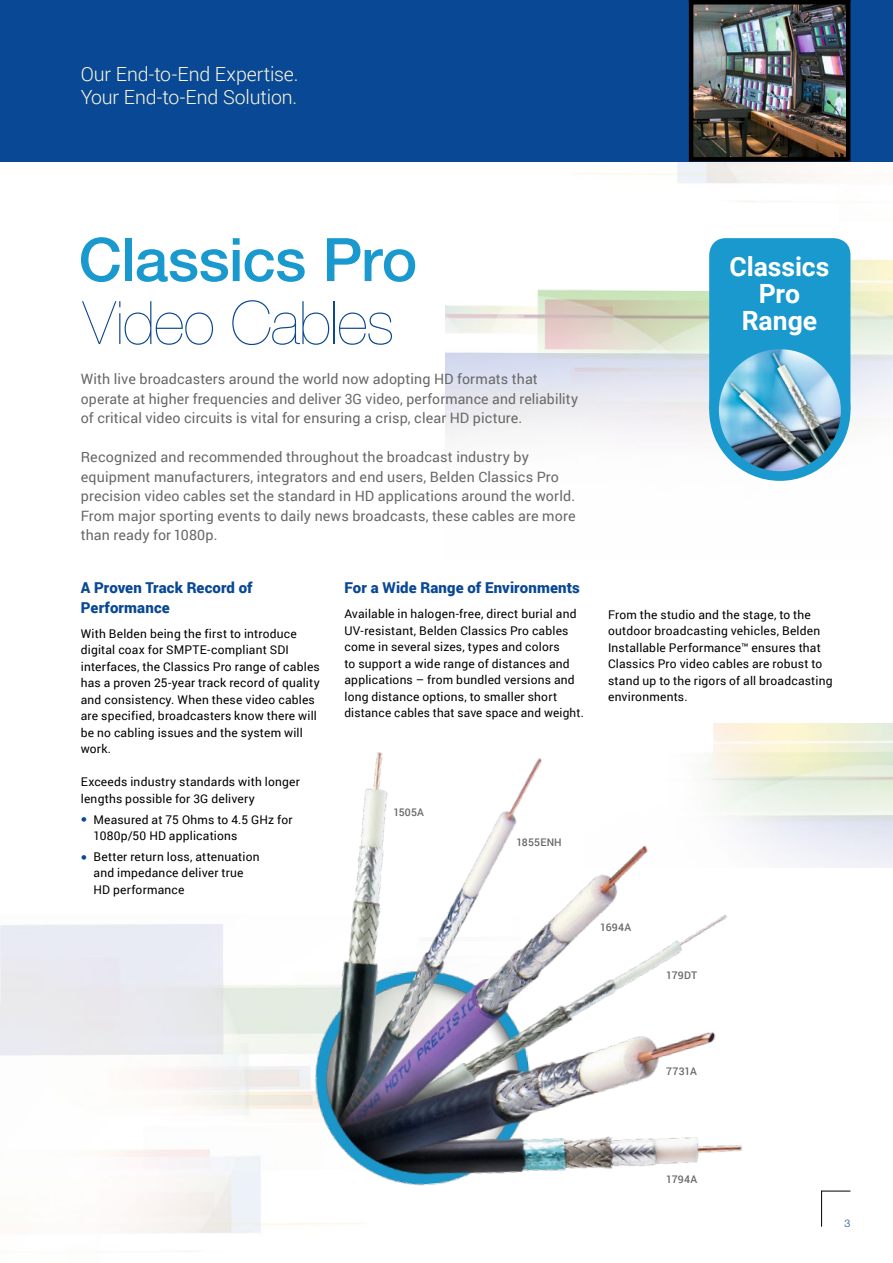
<style>
.page{position:relative;width:893px;height:1263px;background:#fff}
.page>*{position:absolute;margin:0;border:0;box-sizing:border-box;transform-origin:0 0}
.t1{font:500 60px "Helvetica Neue";letter-spacing:-.01em;color:#1999cd}
.t2{font:200 60px "Helvetica Neue";letter-spacing:-.015em;color:#0c478e}
.t3{font:700 26.55px/27.3px "Roboto";color:#fff;text-align:center}
.t4{font:300 19.5px/22.5px "Roboto";letter-spacing:-.01em;color:#fffade}
.t5{font:900 15px/19.5px "Roboto";letter-spacing:.01em;color:#094894}
.t6{font:14.25px/19.5px "Roboto";letter-spacing:.01em;color:#686867}
.t7{font:12px/16.5px "Roboto";letter-spacing:.015em;color:#000}
.t8{font:500 10.5px "Roboto";letter-spacing:.02em;color:#686867}
.t9{font:300 10.5px "Helvetica Neue";color:#094894}
.s1{font-family:"Rotis Semi Sans";font-size:12.75px;color:#094894}
</style>
<div class="page">
<img style="left:445px;top:162px;width:448px;height:319px">
<div style="left:0;top:0;width:893px;height:162px;background:#094894"></div>
<img style="left:694px;top:5px;width:151px;height:152px">
<div style="left:689px;top:0;width:161px;height:162px;border:4px solid #000"></div>
<div style="left:709px;top:238px;width:141px;height:164px;background:#1999cd"></div>
<img style="left:714px;top:344px;width:132px;height:132px;border-radius:66px">
<div style="left:709px;top:340px;width:141px;height:141px;border:10px solid #1999cd;border-radius:50%"></div>
<img style="left:283px;top:731px;width:577px;height:504px">
<h3 class="t4" style="left:81px;top:62px;width:219px">Our End-to-End Expertise.<br>Your End-to-End Solution.</h3>
<h1 class="t1" style="left:79px;top:224px;width:340px">Classics Pro</h1>
<h1 class="t2" style="left:83px;top:288px;width:313px">Video Cables</h1>
<p class="t6" style="left:81px;top:369px;width:499px">With live broadcasters around the world now adopting HD formats that operate at higher frequencies and deliver 3G video, performance and reliability of critical video circuits is vital for ensuring a crisp, clear HD picture.</p>
<p class="t6" style="left:81px;top:447px;width:496px">Recognized and recommended throughout the broadcast industry by equipment manufacturers, integrators and end users, Belden Classics Pro precision video cables set the standard in HD applications around the world.<br>From major sporting events to daily news broadcasts, these cables are more than ready for 1080p.</p>
<p class="t5" style="left:81px;top:578px;width:173px">A Proven Track Record of<br>Performance</p>
<p class="t7" style="left:81px;top:625px;width:241px">With Belden being the first to introduce digital coax for SMPTE-compliant SDI interfaces, the Classics Pro range of cables has a proven 25-year track record of quality and consistency. When these video cables are specified, broadcasters know there will be no cabling issues and the system will work.</p>
<p class="t7" style="left:81px;top:773px;width:221px">Exceeds industry standards with longer lengths possible for 3G delivery</p>
<p class="t7" style="left:94px;top:811px;width:200px;text-indent:-13px"><span class="s1">•</span> Measured at 75 Ohms to 4.5 GHz for<br>1080p/50 HD applications</p>
<p class="t7" style="left:94px;top:848px;width:168px;text-indent:-13px"><span class="s1">•</span> Better return loss, attenuation and impedance deliver true<br>HD performance</p>
<p class="t5" style="left:344px;top:578px;width:237px">For a Wide Range of Environments</p>
<p class="t7" style="left:344px;top:605px;width:241px">Available in halogen-free, direct burial and UV-resistant, Belden Classics Pro cables come in several sizes, types and colors<br>to support a wide range of distances and applications – from bundled versions and long distance options, to smaller short distance cables that save space and weight.</p>
<p class="t8" style="left:393px;top:804px;width:32px">1505A</p>
<p class="t8" style="left:516px;top:835px;width:47px">1855ENH</p>
<h2 class="t3" style="left:729px;top:252px;width:102px">Classics<br>Pro<br>Range</h2>
<p class="t7" style="left:608px;top:606px;width:226px">From the studio and the stage, to the outdoor broadcasting vehicles, Belden Installable Performance™ ensures that Classics Pro video cables are robust to stand up to the rigors of all broadcasting environments.</p>
<p class="t8" style="left:600px;top:920px;width:33px">1694A</p>
<p class="t8" style="left:666px;top:968px;width:32px">179DT</p>
<p class="t8" style="left:666px;top:1064px;width:32px">7731A</p>
<p class="t8" style="left:666px;top:1172px;width:33px">1794A</p>
<p class="t9" style="left:845px;top:1216px;width:7px">3</p>
</div>
